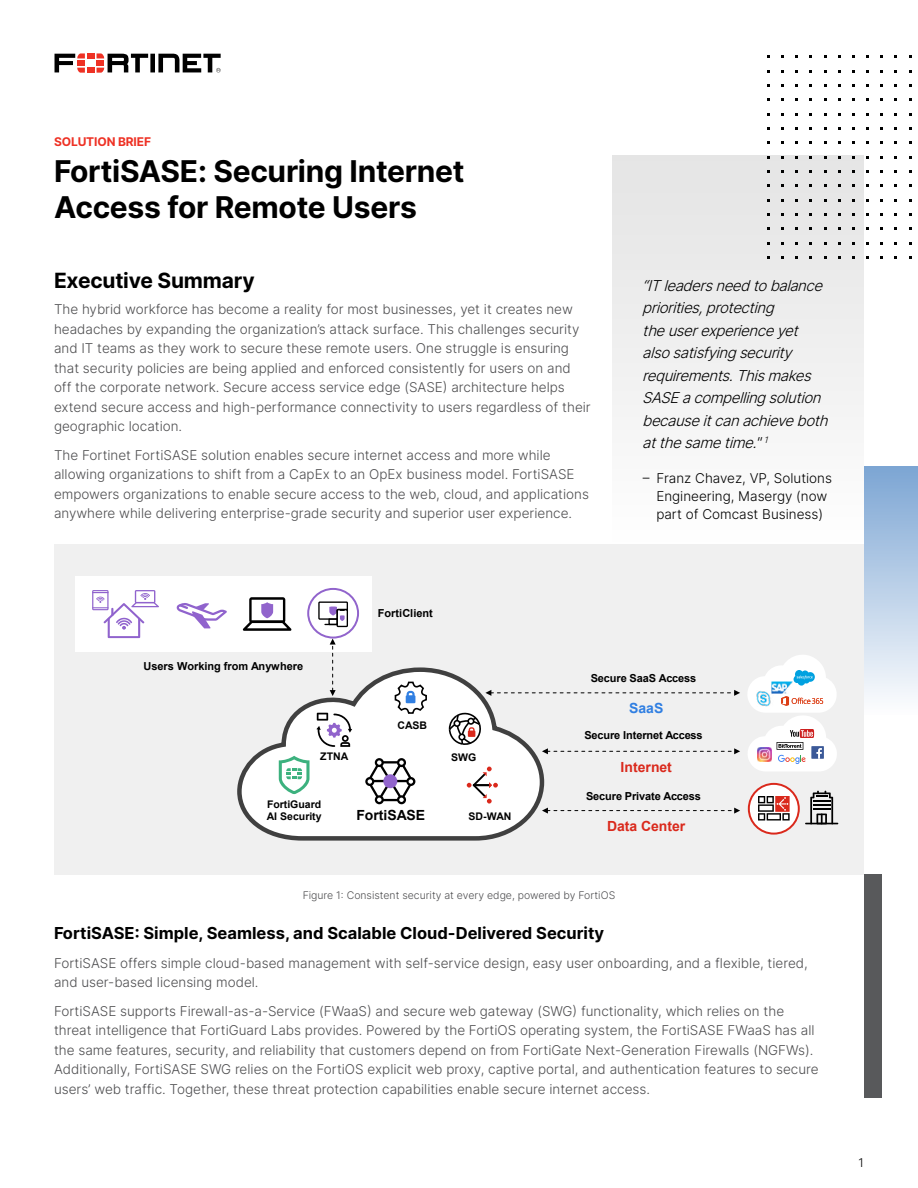
<style>
.page{position:relative;width:918px;height:1188px;background:#fff}
.page>*{position:absolute;margin:0;border:0;box-sizing:border-box;transform-origin:0 0}
.t1{font:700 30px/36px "Inter";letter-spacing:-.01em;color:#000}
.t2{font:700 21px "Inter";letter-spacing:-.01em;color:#000}
.t3{font:700 16.5px "Inter";color:#000}
.t4{font:italic 300 15px/22.5px "Inter";color:#000}
.t5{font:700 13.95px "Arial";color:#da291c}
.t6{font:700 13.95px "Arial";color:#000}
.t7{font:700 13.95px "Arial";color:#307fe2}
.t8{font:300 13.5px/19.5px "Inter";color:#4d4d4f}
.t9{font:300 13.5px/18px "Inter";color:#000}
.t10{font:700 12px "Inter";letter-spacing:-.01em;color:#ee3124}
.t11{font:300 12px "Inter";color:#000}
.t12{font:700 10.95px "Arial";letter-spacing:-.015em;color:#000}
.t13{font:300 10.5px "Inter";color:#4d4d4f}
.t14{font:700 10.5px/12px "Arial";color:#000}
</style>
<div class="page">
<svg style="left:55px;top:53px;width:166px;height:20px"></svg>
<div style="left:612px;top:156px;width:252px;height:388px;background:linear-gradient(to bottom,#e0e0e0,#fff)"></div>
<div style="left:54px;top:544px;width:810px;height:331px;background:#f0f0f0"></div>
<div style="left:76px;top:576px;width:296px;height:76px;background:#fff"></div>
<svg style="left:92px;top:590px;width:67px;height:48px"></svg>
<svg style="left:176px;top:603px;width:51px;height:25px"></svg>
<svg style="left:243px;top:597px;width:49px;height:34px"></svg>
<svg style="left:748px;top:655px;width:89px;height:116px"></svg>
<div style="left:811px;top:746px;width:13px;height:13px;background:#3b5998"></div>
<svg style="left:816px;top:748px;width:6px;height:11px"></svg>
<svg style="left:546px;top:690px;width:194px;height:6px"></svg>
<svg style="left:546px;top:748px;width:194px;height:6px"></svg>
<svg style="left:308px;top:589px;width:50px;height:49px"></svg>
<div style="left:307px;top:588px;width:52px;height:51px;border:2px solid #9164cc;border-radius:50%"></div>
<div style="left:337px;top:609px;width:11px;height:18px;border:1px solid #000"></div>
<svg style="left:318px;top:601px;width:31px;height:24px"></svg>
<svg style="left:237px;top:667px;width:309px;height:174px"></svg>
<svg style="left:394px;top:681px;width:34px;height:34px"></svg>
<svg style="left:447px;top:712px;width:35px;height:34px"></svg>
<svg style="left:467px;top:767px;width:31px;height:37px"></svg>
<svg style="left:316px;top:713px;width:36px;height:34px"></svg>
<svg style="left:365px;top:758px;width:50px;height:46px"></svg>
<div style="left:383px;top:774px;width:14px;height:14px;background:#9164cc;border-radius:50%"></div>
<svg style="left:542px;top:808px;width:198px;height:6px"></svg>
<svg style="left:330px;top:639px;width:6px;height:57px"></svg>
<svg style="left:279px;top:756px;width:31px;height:38px"></svg>
<hr style="left:805px;top:823px;width:33px;height:1px;background:#000">
<svg style="left:810px;top:791px;width:23px;height:32px"></svg>
<div style="left:749px;top:784px;width:50px;height:50px;background:#fff;border-radius:50%"></div>
<div style="left:748px;top:783px;width:52px;height:52px;border:2px solid #da291c;border-radius:50%"></div>
<svg style="left:758px;top:796px;width:32px;height:25px"></svg>
<div style="left:864px;top:467px;width:54px;height:248px;background:linear-gradient(to bottom,#7ca6d3,#fdfdfe)"></div>
<div style="left:864px;top:875px;width:17px;height:223px;background:#58595b"></div>
<p class="t10" style="left:54px;top:133px;width:99px">SOLUTION BRIEF</p>
<h1 class="t1" style="left:54px;top:153px;width:412px">FortiSASE: Securing Internet<br>Access for Remote Users</h1>
<h2 class="t2" style="left:54px;top:265px;width:202px">Executive Summary</h2>
<p class="t8" style="left:54px;top:299px;width:538px">The hybrid workforce has become a reality for most businesses, yet it creates new headaches by expanding the organization’s attack surface. This challenges security and IT teams as they work to secure these remote users. One struggle is ensuring that security policies are being applied and enforced consistently for users on and off the corporate network. Secure access service edge (SASE) architecture helps extend secure access and high-performance connectivity to users regardless of their geographic location.</p>
<p class="t8" style="left:54px;top:445px;width:536px">The Fortinet FortiSASE solution enables secure internet access and more while allowing organizations to shift from a CapEx to an OpEx business model. FortiSASE empowers organizations to enable secure access to the web, cloud, and applications anywhere while delivering enterprise-grade security and superior user experience.</p>
<p class="t4" style="left:642px;top:274px;width:193px">“ITleadersneedtobalance priorities,protecting theuserexperienceyet alsosatisfyingsecurity requirements.Thismakes<br>SASEacompellingsolution becauseitcanachieveboth atthesametime."<sup>1</sup></p>
<p class="t9" style="left:656px;top:469px;width:177px;text-indent:-14px">– Franz Chavez, VP, Solutions<br>Engineering, Masergy (now part of Comcast Business)</p>
<p class="t12" style="left:144px;top:659px;width:161px">Users Working from Anywhere</p>
<p class="t12" style="left:378px;top:606px;width:57px">FortiClient</p>
<p class="t14" style="left:320px;top:751px;width:30px">ZTNA</p>
<p class="t14" style="left:397px;top:719px;width:31px">CASB</p>
<p class="t14" style="left:267px;top:799px;width:56px">FortiGuard<br>AI Security</p>
<p class="t6" style="left:356px;top:805px;width:70px">FortiSASE</p>
<p class="t14" style="left:451px;top:751px;width:27px">SWG</p>
<p class="t14" style="left:469px;top:811px;width:44px">SD-WAN</p>
<p class="t12" style="left:591px;top:670px;width:107px">Secure SaaS Access</p>
<p class="t7" style="left:629px;top:698px;width:36px">SaaS</p>
<p class="t12" style="left:584px;top:728px;width:120px">Secure Internet Access</p>
<p class="t5" style="left:621px;top:757px;width:53px">Internet</p>
<p class="t12" style="left:586px;top:789px;width:116px">Secure Private Access</p>
<p class="t5" style="left:607px;top:817px;width:80px">Data Center</p>
<p class="t13" style="left:303px;top:887px;width:314px">Figure 1: Consistent security at every edge, powered by FortiOS</p>
<p class="t3" style="left:54px;top:921px;width:552px">FortiSASE: Simple, Seamless, and Scalable Cloud-Delivered Security</p>
<p class="t8" style="left:54px;top:953px;width:755px">FortiSASE offers simple cloud-based management with self-service design, easy user onboarding, and a flexible, tiered, and user-based licensing model.</p>
<p class="t8" style="left:54px;top:1001px;width:766px">FortiSASE supports Firewall-as-a-Service (FWaaS) and secure web gateway (SWG) functionality, which relies on the threat intelligence that FortiGuard Labs provides. Powered by the FortiOS operating system, the FortiSASE FWaaS has all the same features, security, and reliability that customers depend on from FortiGate Next-Generation Firewalls (NGFWs).<br>Additionally, FortiSASE SWG relies on the FortiOS explicit web proxy, captive portal, and authentication features to secure users’ web traffic. Together, these threat protection capabilities enable secure internet access.</p>
<p class="t11" style="left:859px;top:1154px;width:7px">1</p>
</div>
